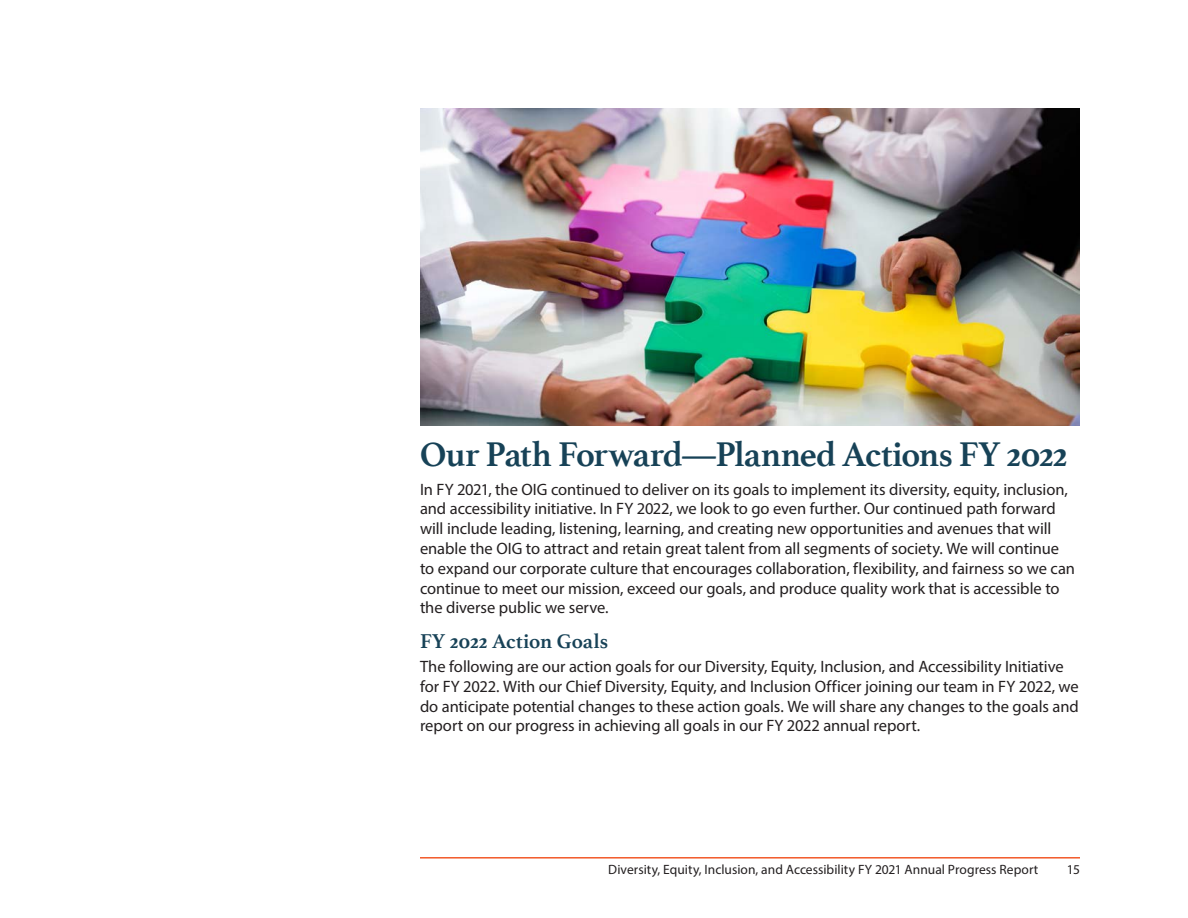
<style>
.page{position:relative;width:1188px;height:918px;background:#fff}
.page>*{position:absolute;margin:0;border:0;box-sizing:border-box;transform-origin:0 0}
.Heading1{font:700 36px "Athelas";letter-spacing:-.025em;color:#174257}
.Heading2{font:700 21px "Athelas";color:#174257}
.BodyText{font:16.5px/19.8px "Myriad Pro";letter-spacing:-.005em;color:#231f20}
.t1{font:13.5px "Myriad Pro";color:#231f20}
</style>
<div class="page">
<hr style="left:420px;top:857px;width:660px;height:2px;background:#f25929">
<img style="left:420px;top:108px;width:660px;height:318px">
<p class="Heading1" style="left:420px;top:425px;width:649px">Our Path Forward—Planned Actions FY 2022</p>
<p class="BodyText" style="left:420px;top:479px;width:657px">In FY 2021, the OIG continued to deliver on its goals to implement its diversity, equity, inclusion, and accessibility initiative. In FY 2022, we look to go even further. Our continued path forward will include leading, listening, learning, and creating new opportunities and avenues that will enable the OIG to attract and retain great talent from all segments of society. We will continue to expand our corporate culture that encourages collaboration, flexibility, and fairness so we can continue to meet our mission, exceed our goals, and produce quality work that is accessible to the diverse public we serve.</p>
<p class="Heading2" style="left:420px;top:624px;width:190px">FY 2022 Action Goals</p>
<p class="BodyText" style="left:420px;top:656px;width:660px">The following are our action goals for our Diversity, Equity, Inclusion, and Accessibility Initiative for FY 2022. With our Chief Diversity, Equity, and Inclusion Officer joining our team in FY 2022, we do anticipate potential changes to these action goals. We will share any changes to the goals and report on our progress in achieving all goals in our FY 2022 annual report.</p>
<p class="t1" style="left:608px;top:861px;width:432px">Diversity, Equity, Inclusion, and Accessibility FY 2021 Annual Progress Report</p>
<p class="t1" style="left:1067px;top:861px;width:15px">15</p>
</div>
